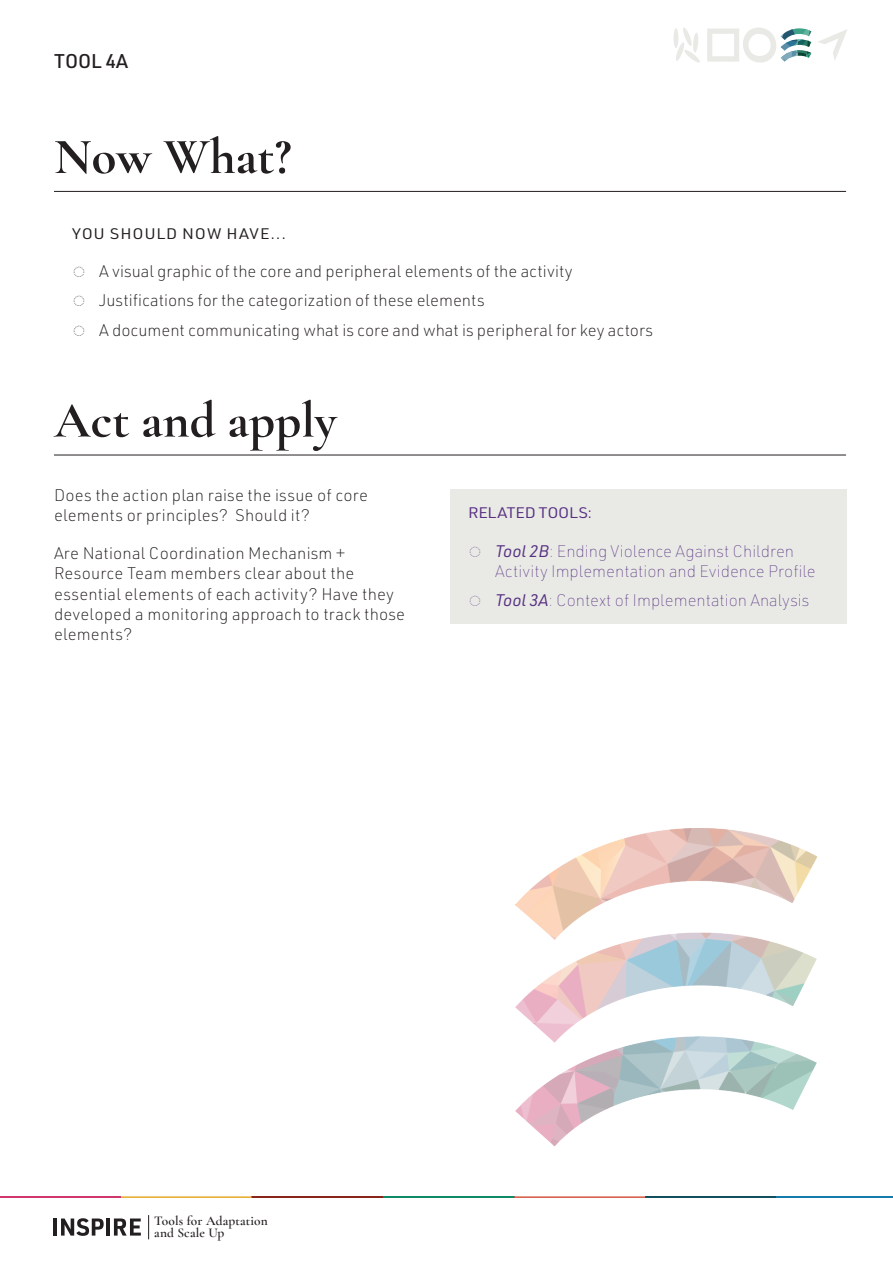
<style>
.page{position:relative;width:893px;height:1263px;background:#fff}
.page>*{position:absolute;margin:0;border:0;box-sizing:border-box;transform-origin:0 0}
.W_H1{font:700 51px "Cormorant Garamond";color:#231f20}
.W_Tool_at_top_of_pag{font:500 19.5px "URWDIN";color:#231f20}
.W_think_reflect_act{font:200 16.5px/20.2px "URWDIN";letter-spacing:.01em;color:#231f20}
.t1{font:100 16.5px/20.2px "URWDIN";color:#583182}
.W_H4{font:15px "URWDIN";letter-spacing:.05em;color:#231f20;scale:1.1 1}
.W_H4-2{font:15px "URWDIN";letter-spacing:-.02em;color:#583182;scale:1.1 1}
.t2{font:600 13.35px/11.4px "Cormorant Garamond";letter-spacing:.01em;color:#231f20}
.s1{font-weight:400;font-style:italic}
</style>
<div class="page">
<hr style="left:54px;top:1218px;width:3px;height:17px;background:#231f20">
<svg style="left:61px;top:1218px;width:43px;height:18px"></svg>
<hr style="left:106px;top:1218px;width:4px;height:17px;background:#231f20">
<svg style="left:114px;top:1218px;width:27px;height:17px"></svg>
<svg style="left:148px;top:1215px;width:1px;height:24px"></svg>
<hr style="left:252px;top:1196px;width:131px;height:2px;background:#89231b">
<hr style="left:121px;top:1196px;width:131px;height:2px;background:#e5aa25">
<hr style="left:0;top:1196px;width:121px;height:2px;background:#cf366c">
<hr style="left:383px;top:1196px;width:131px;height:2px;background:#0e8a69">
<hr style="left:645px;top:1196px;width:131px;height:2px;background:#124f5d">
<hr style="left:776px;top:1196px;width:117px;height:2px;background:#157baa">
<hr style="left:514px;top:1196px;width:131px;height:2px;background:#d55641">
<hr style="left:54px;top:191px;width:792px;height:1px;background:#231f20">
<hr style="left:54px;top:455px;width:792px;height:1px;background:#231f20">
<svg style="left:674px;top:28px;width:26px;height:35px"></svg>
<svg style="left:707px;top:27px;width:104px;height:36px"></svg>
<svg style="left:818px;top:29px;width:29px;height:31px"></svg>
<div style="left:450px;top:489px;width:396px;height:135px;background:#e9eae6"></div>
<img style="left:515px;top:828px;width:303px;height:319px">
<p class="W_Tool_at_top_of_pag" style="left:54px;top:48px;width:76px">TOOL 4A</p>
<h1 class="W_H1" style="left:54px;top:125px;width:239px">Now What?</h1>
<p class="W_H4" style="left:72px;top:223px;width:196px">YOU SHOULD NOW HAVE...</p>
<p class="W_think_reflect_act" style="left:72px;top:261px;width:502px">◌ A visual graphic of the core and peripheral elements of the activity</p>
<p class="W_think_reflect_act" style="left:72px;top:290px;width:414px">◌ Justifications for the categorization of these elements</p>
<p class="W_think_reflect_act" style="left:72px;top:319px;width:583px">◌ A document communicating what is core and what is peripheral for key actors</p>
<p class="W_H1" style="left:54px;top:389px;width:284px">Act and apply</p>
<p class="W_think_reflect_act" style="left:54px;top:484px;width:315px">Does the action plan raise the issue of core elements or principles? Should it?</p>
<p class="W_think_reflect_act" style="left:54px;top:543px;width:353px">Are National Coordination Mechanism + Resource Team members clear about the essential elements of each activity? Have they developed a monitoring approach to track those elements?</p>
<p class="W_H4-2" style="left:468px;top:503px;width:114px">RELATED TOOLS:</p>
<p class="t1" style="left:495px;top:540px;width:322px;text-indent:-27px">◌ <span class="s1">Tool 2B</span>: Ending Violence Against Children<br>Activity Implementation and Evidence Profile</p>
<p class="t1" style="left:468px;top:590px;width:343px">◌ <span class="s1">Tool 3A</span>: Context of Implementation Analysis</p>
<p class="t2" style="left:154px;top:1215px;width:115px">Tools for Adaptation</p>
<p class="t2" style="left:154px;top:1215px;width:72px">Guide to and Scale Up</p>
</div>
